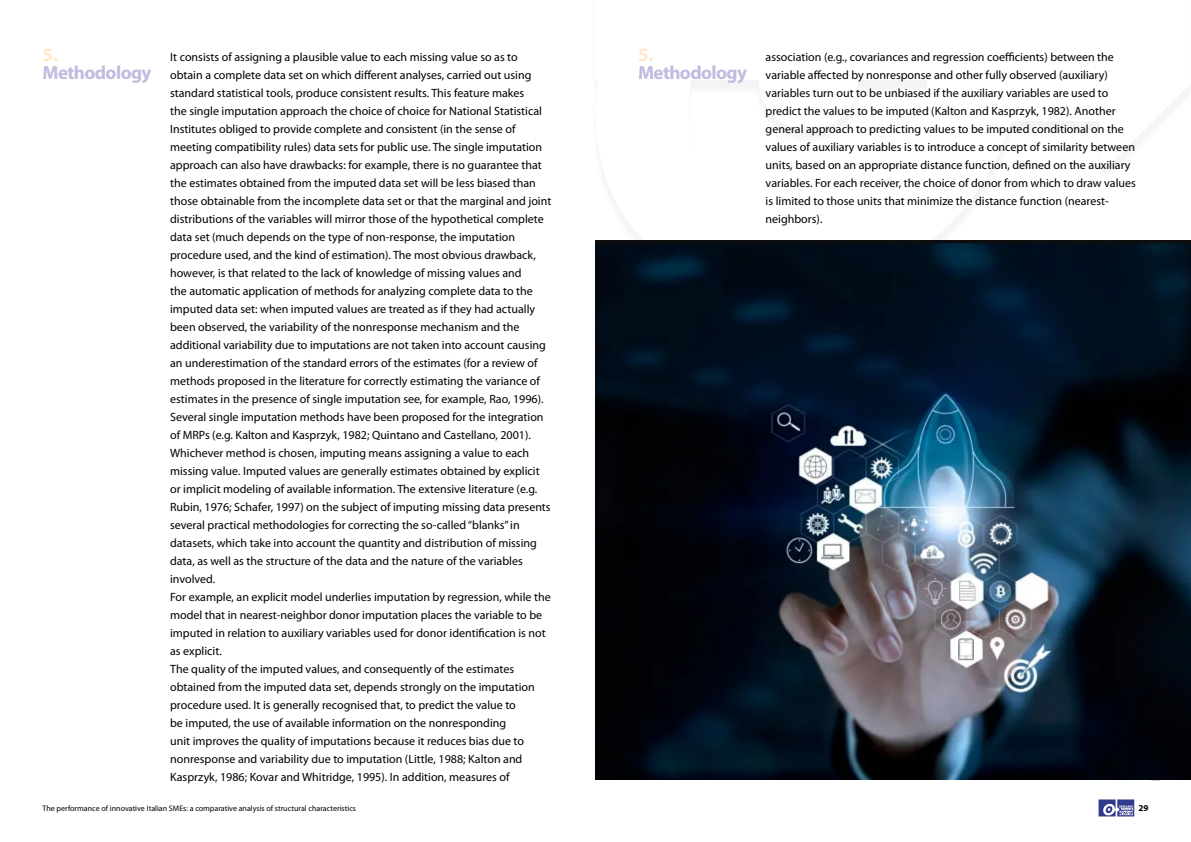
<style>
.page{position:relative;width:1191px;height:842px;background:#fff}
.page>*{position:absolute;margin:0;border:0;box-sizing:border-box;transform-origin:0 0}
.t1{font:700 19px "Myriad Pro";letter-spacing:-.03em;color:#bfbddf}
.t2{font:700 19px "Myriad Pro";color:#ffe9c8}
.t3{font:12px/18px "Myriad Pro";color:#000}
.t4{font:700 9px "Myriad Pro";color:#000}
.t5{font:8px "Myriad Pro";color:#000}
</style>
<div class="page">
<svg style="left:1098px;top:799px;width:36px;height:17px"></svg>
<svg style="left:595px;top:80px;width:596px;height:161px"></svg>
<img style="left:595px;top:241px;width:596px;height:539px">
<h1 class="t2" style="left:43px;top:43px;width:17px">5.</h1>
<h1 class="t1" style="left:43px;top:61px;width:111px">Methodology</h1>
<p class="t3" style="left:170px;top:48px;width:383px">It consists of assigning a plausible value to each missing value so as to obtain a complete data set on which different analyses, carried out using standard statistical tools, produce consistent results. This feature makes<br>the single imputation approach the choice of choice for National Statistical Institutes obliged to provide complete and consistent (in the sense of meeting compatibility rules) data sets for public use. The single imputation approach can also have drawbacks: for example, there is no guarantee that the estimates obtained from the imputed data set will be less biased than those obtainable from the incomplete data set or that the marginal and joint distributions of the variables will mirror those of the hypothetical complete data set (much depends on the type of non-response, the imputation procedure used, and the kind of estimation). The most obvious drawback, however, is that related to the lack of knowledge of missing values and<br>the automatic application of methods for analyzing complete data to the imputed data set: when imputed values are treated as if they had actually been observed, the variability of the nonresponse mechanism and the additional variability due to imputations are not taken into account causing an underestimation of the standard errors of the estimates (for a review of methods proposed in the literature for correctly estimating the variance of estimates in the presence of single imputation see, for example, Rao, 1996).<br>Several single imputation methods have been proposed for the integration of MRPs (e.g. Kalton and Kasprzyk, 1982; Quintano and Castellano, 2001).<br>Whichever method is chosen, imputing means assigning a value to each missing value. Imputed values are generally estimates obtained by explicit or implicit modeling of available information. The extensive literature (e.g.<br>Rubin, 1976; Schafer, 1997) on the subject of imputing missing data presents several practical methodologies for correcting the so-called “blanks” in datasets, which take into account the quantity and distribution of missing data, as well as the structure of the data and the nature of the variables involved.<br>For example, an explicit model underlies imputation by regression, while the model that in nearest-neighbor donor imputation places the variable to be imputed in relation to auxiliary variables used for donor identification is not as explicit.<br>The quality of the imputed values, and consequently of the estimates obtained from the imputed data set, depends strongly on the imputation procedure used. It is generally recognised that, to predict the value to<br>be imputed, the use of available information on the nonresponding<br>unit improves the quality of imputations because it reduces bias due to nonresponse and variability due to imputation (Little, 1988; Kalton and Kasprzyk, 1986; Kovar and Whitridge, 1995). In addition, measures of</p>
<h1 class="t2" style="left:638px;top:43px;width:17px">5.</h1>
<h1 class="t1" style="left:638px;top:61px;width:111px">Methodology</h1>
<p class="t3" style="left:765px;top:48px;width:372px">association (e.g., covariances and regression coefficients) between the variable affected by nonresponse and other fully observed (auxiliary) variables turn out to be unbiased if the auxiliary variables are used to predict the values to be imputed (Kalton and Kasprzyk, 1982). Another general approach to predicting values to be imputed conditional on the values of auxiliary variables is to introduce a concept of similarity between units, based on an appropriate distance function, defined on the auxiliary variables. For each receiver, the choice of donor from which to draw values is limited to those units that minimize the distance function (nearest&shy;neighbors).</p>
<p class="t5" style="left:43px;top:804px;width:315px">The performance of innovative Italian SMEs: a comparative analysis of structural characteristics</p>
<p class="t4" style="left:1138px;top:803px;width:11px">29</p>
</div>
